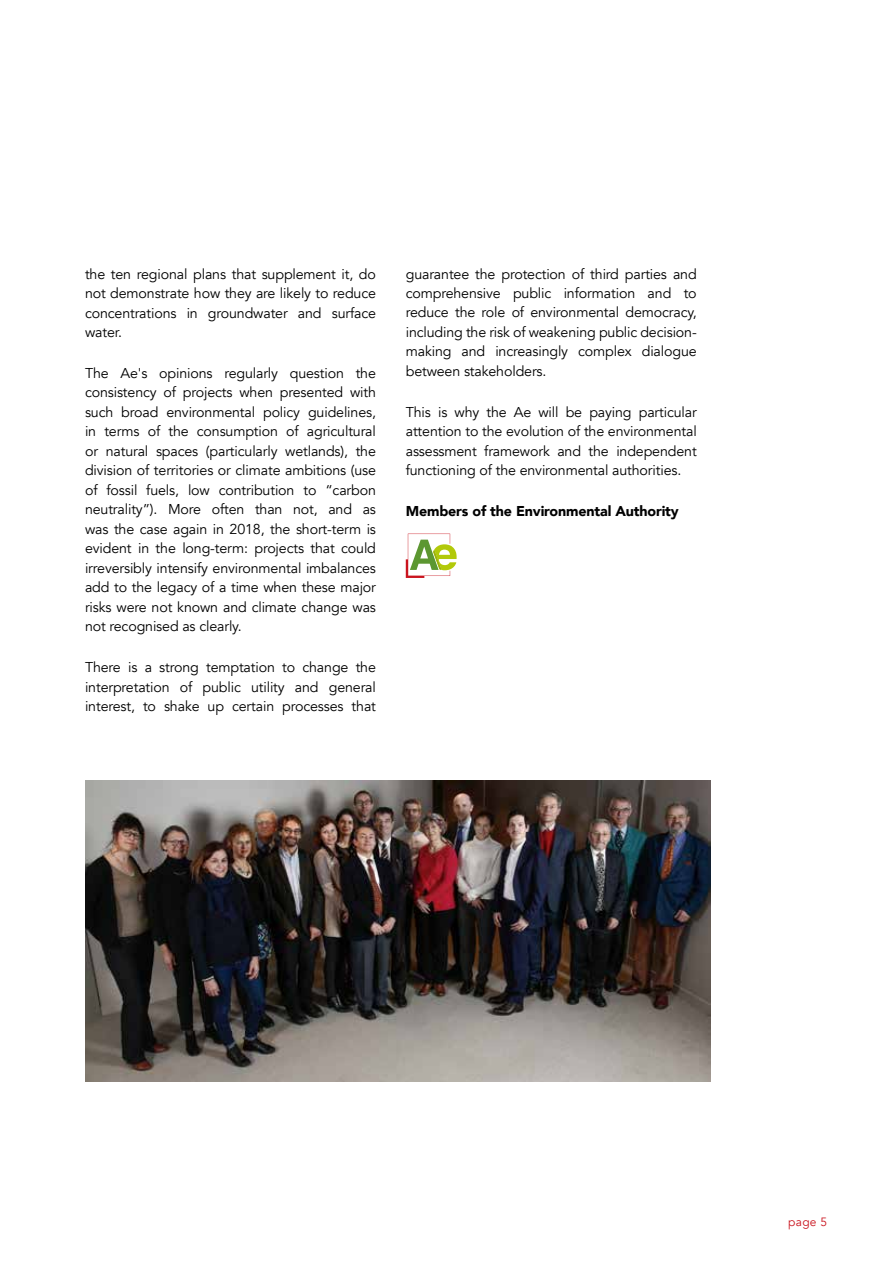
<style>
.page{position:relative;width:893px;height:1263px;background:#fff}
.page>*{position:absolute;margin:0;border:0;box-sizing:border-box;transform-origin:0 0}
.t1{font:14.25px/19.5px "Avenir";letter-spacing:-.01em;color:#000;text-align:justify}
.t2{font:900 14.25px "Avenir";letter-spacing:-.01em;color:#000}
.t3{font:12px "Avenir";color:#ca151f}
</style>
<div class="page">
<svg style="left:406px;top:534px;width:51px;height:44px"></svg>
<img style="left:85px;top:780px;width:625px;height:302px">
<p class="t1" style="left:85px;top:264px;width:292px">the ten regional plans that supplement it, do not demonstrate how they are likely to reduce concentrations in groundwater and surface water.</p>
<p class="t1" style="left:85px;top:363px;width:292px">The Ae's opinions regularly question the consistency of projects when presented with such broad environmental policy guidelines, in terms of the consumption of agricultural or natural spaces (particularly wetlands), the division of territories or climate ambitions (use of fossil fuels, low contribution to “carbon neutrality”). More often than not, and as was the case again in 2018, the short-term is evident in the long-term: projects that could irreversibly intensify environmental imbalances add to the legacy of a time when these major risks were not known and climate change was not recognised as clearly.</p>
<p class="t1" style="left:85px;top:658px;width:292px">There is a strong temptation to change the interpretation of public utility and general interest, to shake up certain processes that</p>
<p class="t1" style="left:406px;top:264px;width:292px">guarantee the protection of third parties and comprehensive public information and to reduce the role of environmental democracy, including the risk of weakening public decision&shy;making and increasingly complex dialogue between stakeholders.</p>
<p class="t1" style="left:406px;top:402px;width:292px">This is why the Ae will be paying particular attention to the evolution of the environmental assessment framework and the independent functioning of the environmental authorities.</p>
<p class="t2" style="left:406px;top:499px;width:275px">Members of the Environmental Authority</p>
<p class="t3" style="left:788px;top:1215px;width:40px">page 5</p>
</div>
